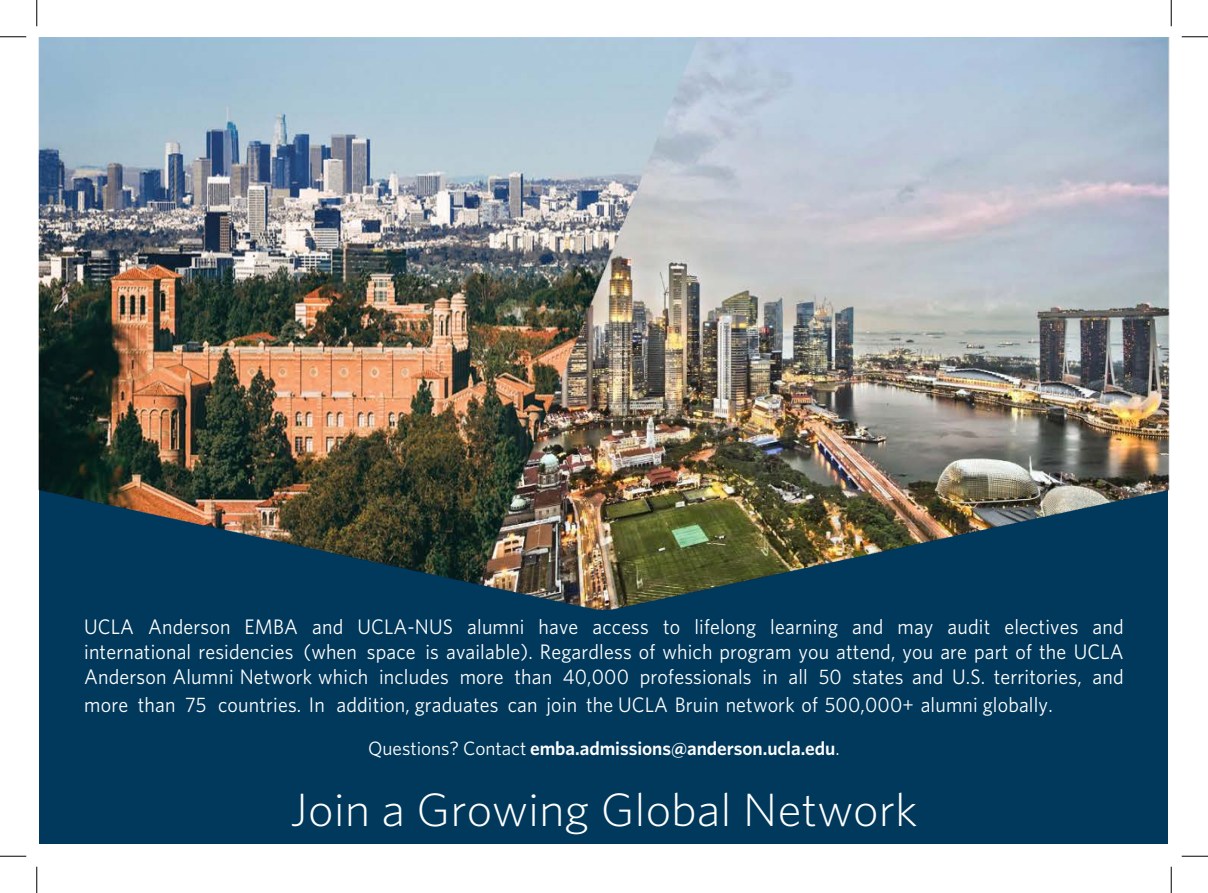
<style>
.page{position:relative;width:1208px;height:893px;background:#fff}
.page>*{position:absolute;margin:0;border:0;box-sizing:border-box;transform-origin:0 0}
.t1{font:300 46.73px "Whitney";color:#fff;scale:1.05 1}
.t2{font:21px/25px "Whitney";letter-spacing:.01em;color:#fff;text-align:justify;scale:.95 1}
.t3{font:600 19.25px "Whitney";letter-spacing:-.005em;color:#fff}
.s1{font-weight:400}
</style>
<div class="page">
<div style="left:39px;top:408px;width:1128px;height:436px;background:#00395c"></div>
<svg style="left:0;top:36px;width:26px;height:1px"></svg>
<svg style="left:1181px;top:36px;width:27px;height:1px"></svg>
<svg style="left:0;top:855px;width:26px;height:1px"></svg>
<svg style="left:1181px;top:855px;width:27px;height:1px"></svg>
<svg style="left:36px;top:0;width:1px;height:26px"></svg>
<svg style="left:36px;top:866px;width:1px;height:26px"></svg>
<svg style="left:1170px;top:0;width:1px;height:26px"></svg>
<svg style="left:1170px;top:866px;width:1px;height:26px"></svg>
<img style="left:39px;top:38px;width:1130px;height:572px">
<p class="t2" style="left:84px;top:614px;width:1095px">UCLA Anderson EMBA and UCLA-NUS alumni have access to lifelong learning and may audit electives and international residencies (when space is available). Regardless of which program you attend, you are part of the UCLA Anderson Alumni Network which includes more than 40,000 professionals in all 50 states and U.S. territories, and</p>
<p class="t2" style="left:84px;top:691px;width:1021px">more than 75 countries. In addition, graduates can join the UCLA Bruin network of 500,000+ alumni globally.</p>
<p class="t3" style="left:368px;top:735px;width:473px"><span class="s1">Questions? Contact</span> emba.admissions@anderson.ucla.edu<span class="s1">.</span></p>
<h1 class="t1" style="left:291px;top:778px;width:598px">Join a Growing Global Network</h1>
</div>
